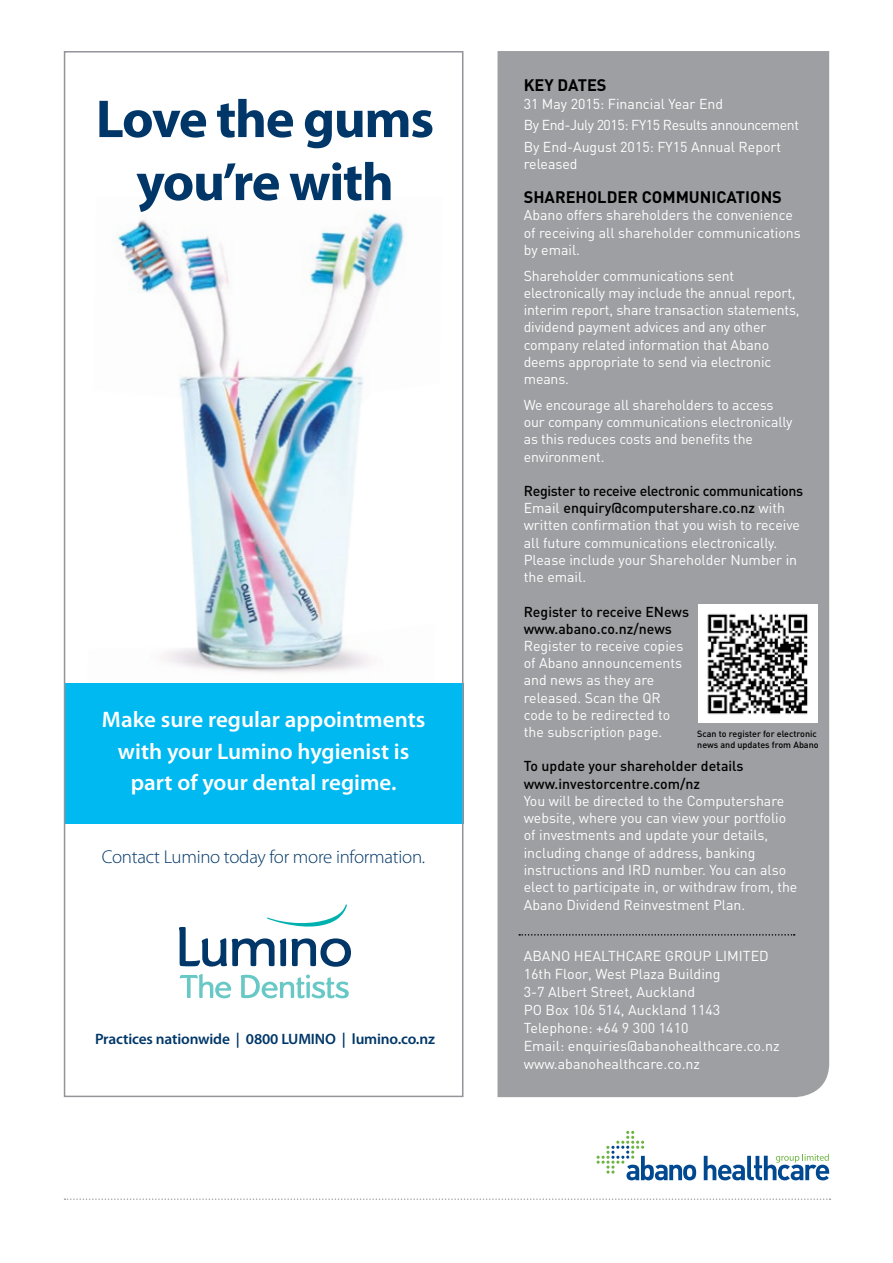
<style>
.page{position:relative;width:893px;height:1263px;background:#fff}
.page>*{position:absolute;margin:0;border:0;box-sizing:border-box;transform-origin:0 0}
.t1{font:700 53.7px/63px "Myriad Pro";letter-spacing:-.025em;color:#003768;text-align:center}
.t2{font:600 22.5px/31.5px "Myriad Pro";color:#fff;text-align:center}
.t3{font:300 18.6px "Myriad Pro";letter-spacing:-.015em;color:#003768}
.t4{font:700 16.5px "DIN";color:#000}
.t5{font:600 15px "Myriad Pro";letter-spacing:-.01em;color:#003768}
.t6{font:14.25px/17.2px "DIN";color:#fff}
.t7{font:500 14.25px/17.1px "DIN";color:#000}
.t8{font:500 9px/10.8px "DIN";color:#000}
.s1{font-weight:500;color:#000}
</style>
<div class="page">
<svg style="left:704px;top:1154px;width:125px;height:26px"></svg>
<svg style="left:597px;top:1131px;width:99px;height:49px"></svg>
<svg style="left:65px;top:1198px;width:765px;height:2px"></svg>
<svg style="left:497px;top:51px;width:332px;height:1046px;background:#a4a5a8"></svg>
<img style="left:117px;top:212px;width:287px;height:461px">
<div style="left:64px;top:683px;width:399px;height:141px;background:#00b9f1"></div>
<svg style="left:180px;top:974px;width:169px;height:24px"></svg>
<svg style="left:179px;top:904px;width:172px;height:63px"></svg>
<div style="left:64px;top:51px;width:399px;height:1046px;border:2px solid #939598"></div>
<svg style="left:519px;top:934px;width:276px;height:1px"></svg>
<img style="left:698px;top:605px;width:119px;height:118px">
<h1 class="t1" style="left:96px;top:86px;width:340px">Love the gums you’re with</h1>
<h2 class="t2" style="left:102px;top:703px;width:325px">Make sure regular appointments with your Lumino hygienist is part of your dental regime.</h2>
<h3 class="t3" style="left:102px;top:846px;width:325px">Contact Lumino today for more information.</h3>
<p class="t5" style="left:95px;top:1029px;width:341px">Practices nationwide | 0800 LUMINO | lumino.co.nz</p>
<p class="t4" style="left:524px;top:75px;width:84px">KEY DATES</p>
<p class="t6" style="left:524px;top:92px;width:277px;line-height:21.5px">31 May 2015: Financial Year End<br>By End-July 2015: FY15 Results announcement<br>By End-August 2015: FY15 Annual Report</p>
<p class="t6" style="left:524px;top:155px;width:55px">released</p>
<p class="t4" style="left:524px;top:186px;width:260px">SHAREHOLDER COMMUNICATIONS</p>
<p class="t6" style="left:524px;top:206px;width:279px">Abano offers shareholders the convenience of receiving all shareholder communications by email.</p>
<p class="t6" style="left:524px;top:267px;width:277px">Shareholder communications sent electronically may include the annual report, interim report, share transaction statements, dividend payment advices and any other company related information that Abano deems appropriate to send via electronic means.</p>
<p class="t6" style="left:524px;top:396px;width:270px">We encourage all shareholders to access our company communications electronically as this reduces costs and benefits the environment.</p>
<p class="t6" style="left:524px;top:482px;width:281px"><span class="s1">Register to receive electronic communications </span>Email <span class="s1">enquiry@computershare.co.nz</span> with written confirmation that you wish to receive all future communications electronically.<br>Please include your Shareholder Number in the email.</p>
<p class="t7" style="left:524px;top:602px;width:167px">Register to receive ENews www.abano.co.nz/news</p>
<p class="t6" style="left:524px;top:637px;width:161px">Register to receive copies of Abano announcements and news as they are released. Scan the QR code to be redirected to the subscription page.</p>
<p class="t7" style="left:524px;top:757px;width:221px">To update your shareholder details www.investorcentre.com/nz</p>
<p class="t6" style="left:524px;top:792px;width:275px">You will be directed to the Computershare website, where you can view your portfolio of investments and update your details, including change of address, banking instructions and IRD number. You can also elect to participate in, or withdraw from, the Abano Dividend Reinvestment Plan.</p>
<p class="t8" style="left:697px;top:728px;width:123px">Scan to register for electronic news and updates from Abano</p>
<p class="t6" style="left:524px;top:947px;width:257px;line-height:18px">ABANO HEALTHCARE GROUP LIMITED<br>16th Floor, West Plaza Building<br>3-7 Albert Street, Auckland<br>PO Box 106 514, Auckland 1143<br>Telephone: +64 9 300 1410<br>Email: enquiries@abanohealthcare.co.nz www.abanohealthcare.co.nz</p>
</div>
